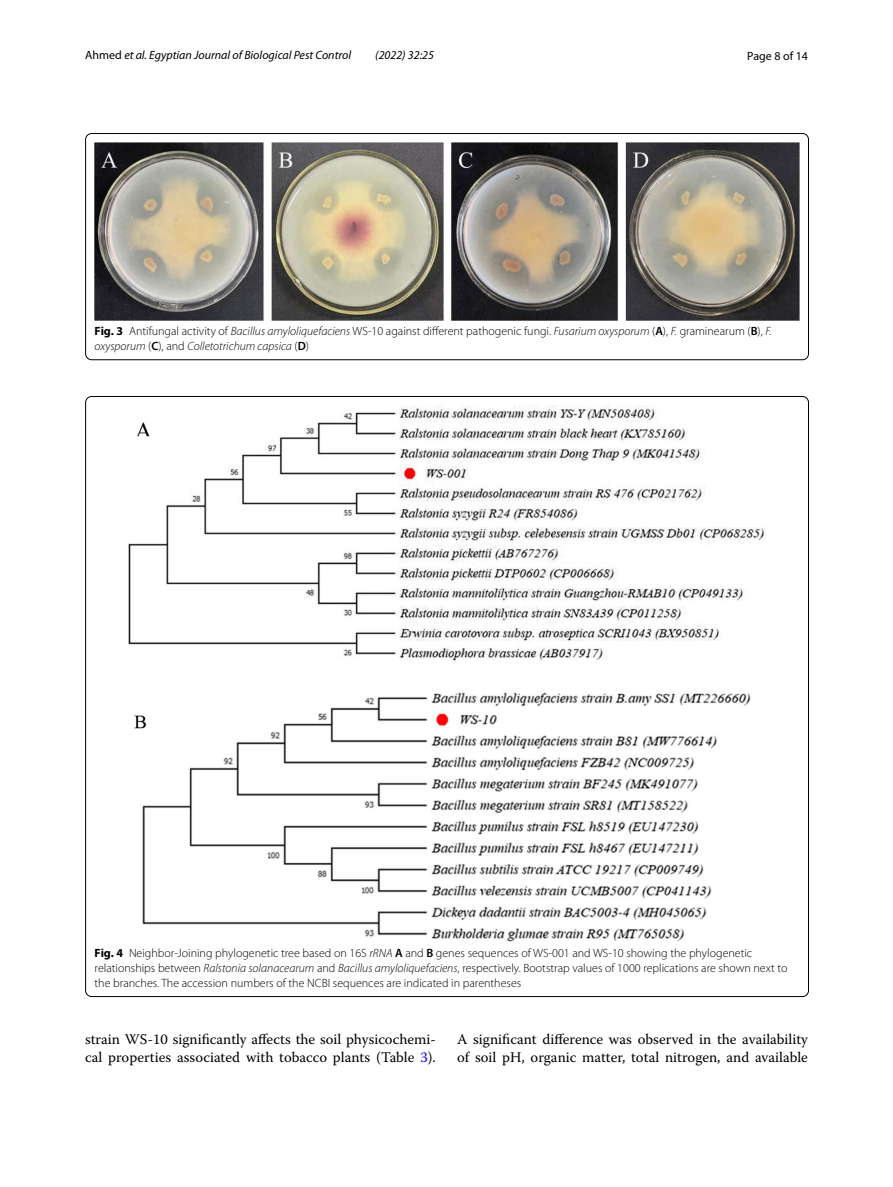
<style>
.page{position:relative;width:893px;height:1187px;background:#fff}
.page>*{position:absolute;margin:0;border:0;box-sizing:border-box;transform-origin:0 0}
.t1{font:14.7px/18px "Warnock Pro";color:#000}
.t2{font:300 12px/15px "Myriad Pro";color:#000}
.t3{font:italic 12px "Myriad Pro";color:#000}
.t4{font:12px "Myriad Pro";color:#000}
.s1{font-style:normal}
.s2{font-weight:700}
.s3{font-style:italic}
.s4{font-weight:600}
.s5{color:#00f}
</style>
<div class="page">
<img style="left:94px;top:142px;width:706px;height:178px">
<div style="left:85px;top:133px;width:724px;height:227px;border:1px solid #000;border-radius:6px"></div>
<img style="left:128px;top:405px;width:637px;height:536px">
<p class="t3" style="left:85px;top:48px;width:268px"><span class="s1">Ahmed</span> et al. Egyptian Journal of Biological Pest Control</p>
<p class="t3" style="left:375px;top:48px;width:60px">(2022) 32:25</p>
<p class="t4" style="left:747px;top:48px;width:62px">Page 8 of 14</p>
<p class="t2" style="left:95px;top:324px;width:679px"><span class="s2">Fig. 3</span> Antifungal activity of <span class="s3">Bacillus amyloliquefaciens</span> WS-10 against different pathogenic fungi. <span class="s3">Fusarium oxysporum</span> (<span class="s4">A</span>), <span class="s3">F.</span> graminearum (<span class="s4">B</span>), <span class="s3">F. oxysporum</span> (<span class="s4">C</span>), and <span class="s3">Colletotrichum capsica</span> (<span class="s4">D</span>)</p>
<p class="t2" style="left:95px;top:945px;width:694px"><span class="s2">Fig. 4</span> Neighbor-Joining phylogenetic tree based on 16S <span class="s3">rRNA</span> <span class="s4">A</span> and <span class="s4">B</span> genes sequences of WS-001 and WS-10 showing the phylogenetic relationships between <span class="s3">Ralstonia solanacearum</span> and <span class="s3">Bacillus amyloliquefaciens</span>, respectively. Bootstrap values of 1000 replications are shown next to the branches. The accession numbers of the NCBI sequences are indicated in parentheses</p>
<p class="t1" style="left:85px;top:1029px;width:352px">strain WS-10 significantly affects the soil physicochemi&shy;cal properties associated with tobacco plants (Table <span class="s5">3</span>).</p>
<p class="t1" style="left:457px;top:1029px;width:352px">A significant difference was observed in the availability of soil pH, organic matter, total nitrogen, and available</p>
</div>
